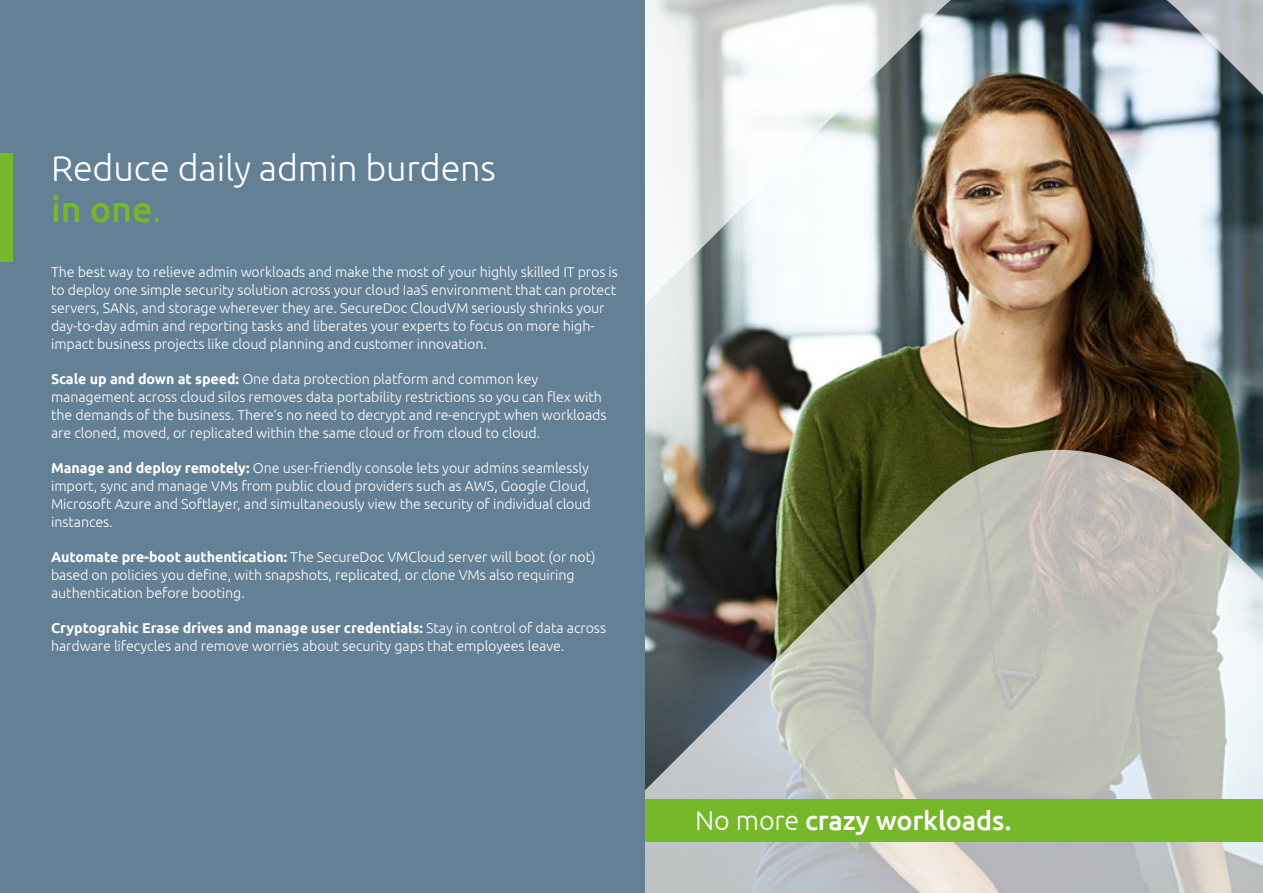
<style>
.page{position:relative;width:1263px;height:893px;background:#fff}
.page>*{position:absolute;margin:0;border:0;box-sizing:border-box;transform-origin:0 0}
.t1{font:300 36px/40.5px "Ubuntu";letter-spacing:-.005em;color:#fff}
.t2{font:500 27px "Ubuntu";letter-spacing:-.005em;color:#fff}
.t3{font:300 14.25px/18px "Ubuntu";letter-spacing:-.005em;color:#fff}
.s1{font-weight:500;color:#76b82a}
.s2{color:#76b82a}
.s3{font-weight:700}
.s4{font-weight:300}
</style>
<div class="page">
<img style="left:964px;top:0;width:299px;height:433px">
<svg style="left:1154px;top:0;width:109px;height:313px"></svg>
<img style="left:644px;top:0;width:320px;height:433px">
<svg style="left:644px;top:433px;width:619px;height:460px"></svg>
<div style="left:644px;top:799px;width:619px;height:43px;background:#76b82a"></div>
<div style="left:0;top:0;width:644px;height:893px;background:#638094"></div>
<div style="left:0;top:153px;width:13px;height:109px;background:#76b82a"></div>
<p class="t1" style="left:51px;top:147px;width:446px">Reduce daily admin burdens <span class="s1">in one</span><span class="s2">.</span></p>
<p class="t3" style="left:51px;top:263px;width:568px">The best way to relieve admin workloads and make the most of your highly skilled IT pros is to deploy one simple security solution across your cloud IaaS environment that can protect servers, SANs, and storage wherever they are. SecureDoc CloudVM seriously shrinks your day-to-day admin and reporting tasks and liberates your experts to focus on more high&shy;impact business projects like cloud planning and customer innovation.</p>
<p class="t3" style="left:51px;top:370px;width:557px"><span class="s3">Scale up and down at speed:</span> One data protection platform and common key management across cloud silos removes data portability restrictions so you can flex with the demands of the business. There’s no need to decrypt and re-encrypt when workloads are cloned, moved, or replicated within the same cloud or from cloud to cloud.</p>
<p class="t3" style="left:51px;top:459px;width:541px"><span class="s3">Manage and deploy remotely:</span> One user-friendly console lets your admins seamlessly import, sync and manage VMs from public cloud providers such as AWS, Google Cloud, Microsoft Azure and Softlayer, and simultaneously view the security of individual cloud instances.</p>
<p class="t3" style="left:51px;top:548px;width:546px"><span class="s3">Automate pre-boot authentication:</span> The SecureDoc VMCloud server will boot (or not) based on policies you define, with snapshots, replicated, or clone VMs also requiring authentication before booting.</p>
<p class="t3" style="left:51px;top:619px;width:557px"><span class="s3">Cryptograhic Erase drives and manage user credentials:</span> Stay in control of data across hardware lifecycles and remove worries about security gaps that employees leave.</p>
<p class="t2" style="left:695px;top:804px;width:318px"><span class="s4">No more</span> crazy workloads.</p>
</div>
